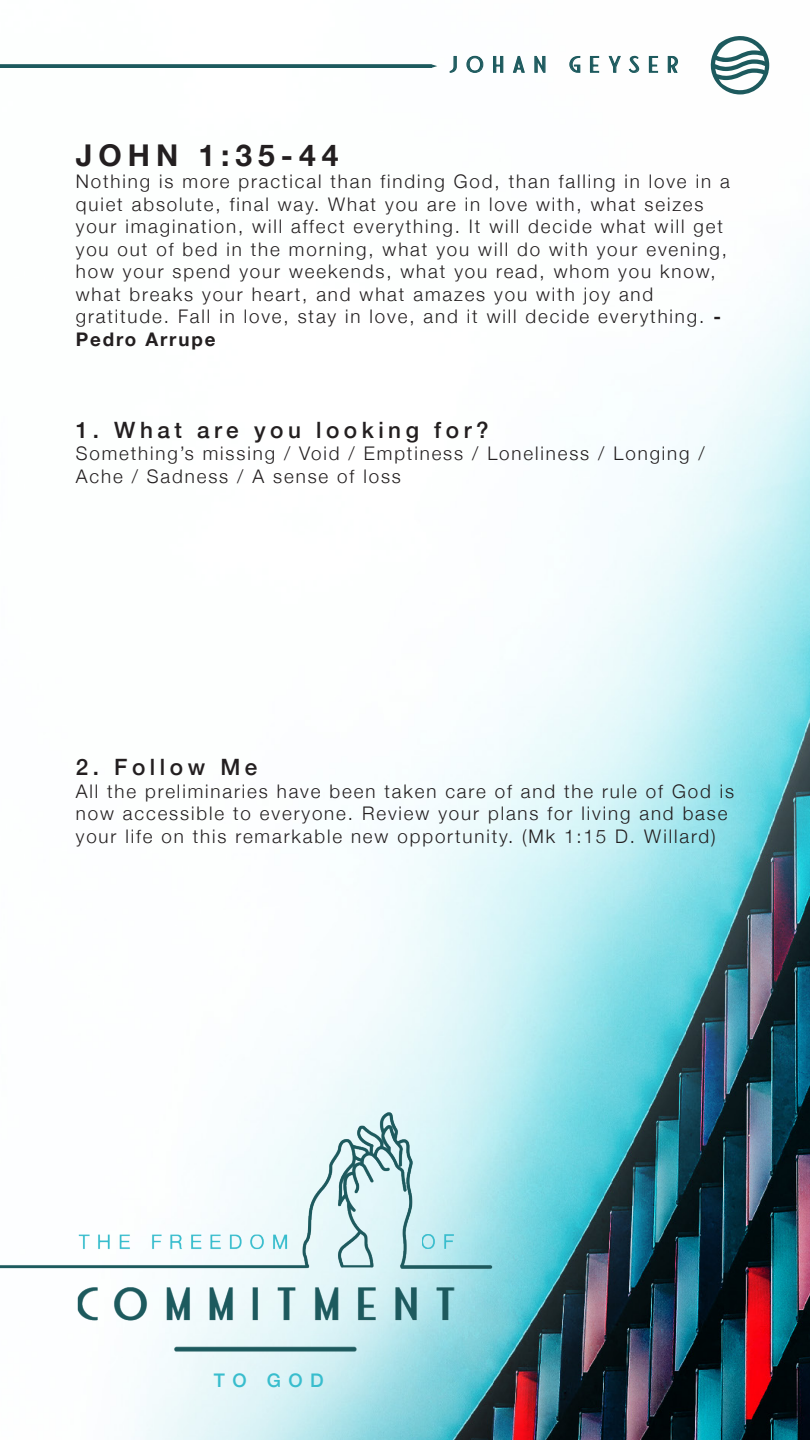
<style>
.page{position:relative;width:810px;height:1440px;background:#fff}
.page>*{position:absolute;margin:0;border:0;box-sizing:border-box;transform-origin:0 0}
.t1{font:700 30px "Helvetica Neue";letter-spacing:.2em;color:#231f20}
.t2{font:500 22.5px "Helvetica Neue";letter-spacing:.2em;color:#231f20}
.t3{font:22.5px "Bandoengsche DEMO";letter-spacing:.4em;color:#1d5a5e}
.t4{font:300 18.75px/22.5px "Helvetica Neue";letter-spacing:.1em;color:#231f20}
.t5{font:500 18.75px "Helvetica Neue";color:#38bdcd}
.s1{font-weight:700}
</style>
<div class="page">
<img style="left:133px;top:62px;width:677px;height:1378px">
<svg style="left:700px;top:36px;width:69px;height:63px"></svg>
<img style="left:0;top:1113px;width:493px;height:239px">
<svg style="left:0;top:63px;width:435px;height:6px"></svg>
<svg style="left:449px;top:55px;width:8px;height:18px"></svg>
<svg style="left:466px;top:55px;width:18px;height:19px"></svg>
<svg style="left:492px;top:55px;width:12px;height:18px"></svg>
<svg style="left:512px;top:55px;width:14px;height:19px"></svg>
<svg style="left:534px;top:55px;width:12px;height:18px"></svg>
<svg style="left:569px;top:56px;width:12px;height:17px"></svg>
<svg style="left:589px;top:56px;width:11px;height:17px"></svg>
<svg style="left:608px;top:55px;width:14px;height:18px"></svg>
<svg style="left:628px;top:55px;width:12px;height:19px"></svg>
<svg style="left:648px;top:56px;width:11px;height:17px"></svg>
<svg style="left:667px;top:56px;width:12px;height:17px"></svg>
<p class="t3" style="left:449px;top:51px;width:231px">JOHAN GEYSER</p>
<h1 class="t1" style="left:76px;top:136px;width:264px">JOHN 1:35-44</h1>
<p class="t4" style="left:76px;top:169px;width:656px">Nothing is more practical than finding God, than falling in love in a quiet absolute, final way. What you are in love with, what seizes your imagination, will affect everything. It will decide what will get you out of bed in the morning, what you will do with your evening, how your spend your weekends, what you read, whom you know, what breaks your heart, and what amazes you with joy and gratitude. Fall in love, stay in love, and it will decide everything. <span class="s1">- Pedro Arrupe</span></p>
<p class="t2" style="left:76px;top:412px;width:414px">1. What are you looking for?</p>
<p class="t4" style="left:76px;top:441px;width:631px">Something’s missing / Void / Emptiness / Loneliness / Longing /<br>Ache / Sadness / A sense of loss</p>
<p class="t2" style="left:76px;top:749px;width:183px">2. Follow Me</p>
<p class="t4" style="left:76px;top:779px;width:660px">All the preliminaries have been taken care of and the rule of God is now accessible to everyone. Review your plans for living and base your life on this remarkable new opportunity. (Mk 1:15 D. Willard)</p>
<p class="t5" style="left:214px;top:1365px;width:112px">TO GOD</p>
</div>
